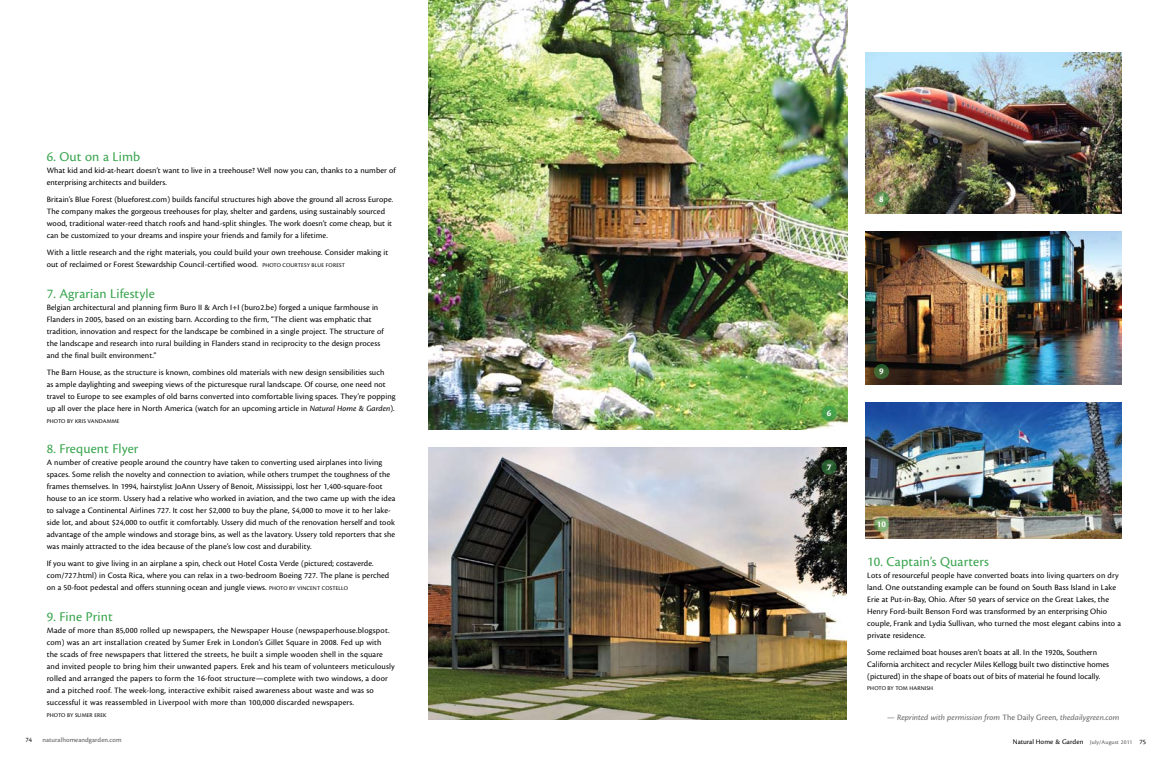
<style>
.page{position:relative;width:1170px;height:765px;background:#fff}
.page>*{position:absolute;margin:0;border:0;box-sizing:border-box;transform-origin:0 0}
.t1{font:14px "Cronos Pro";letter-spacing:.01em;color:#3aa54f}
.t2{font:700 9.2px "Cronos Pro";color:#fff}
.t3{font:8.5px/12px "Cronos Pro";letter-spacing:.01em;color:#000}
.t4{font:italic 8.5px "Cronos Pro";letter-spacing:.005em;color:#636467}
.t5{font:7.3px "Cronos Pro";letter-spacing:.01em;color:#000}
.t6{font:7px "Cronos Pro";letter-spacing:.015em;color:#58595b}
.t7{font:7px "Cronos Pro";color:#000}
.t8{font:6px "Cronos Pro";letter-spacing:.02em;color:#000}
.s1{font-size:6px}
.s2{font-style:italic}
.s3{font-style:normal}
.s4{font-size:6px;color:#58595b}
.s5{font-size:7px}
</style>
<div class="page">
<img style="left:428px;top:0;width:420px;height:429px">
<img style="left:428px;top:448px;width:418px;height:272px">
<img style="left:865px;top:52px;width:256px;height:162px">
<img style="left:865px;top:231px;width:256px;height:153px">
<img style="left:865px;top:403px;width:256px;height:136px">
<svg style="left:821px;top:459px;width:16px;height:16px"></svg>
<svg style="left:821px;top:406px;width:16px;height:15px"></svg>
<svg style="left:874px;top:191px;width:15px;height:16px"></svg>
<svg style="left:874px;top:364px;width:15px;height:15px"></svg>
<svg style="left:874px;top:517px;width:15px;height:15px"></svg>
<h1 class="t1" style="left:47px;top:149px;width:95px">6. Out on a Limb</h1>
<p class="t3" style="left:47px;top:165px;width:351px">What kid and kid-at-heart doesn’t want to live in a treehouse? Well now you can, thanks to a number of enterprising architects and builders.</p>
<p class="t3" style="left:47px;top:194px;width:348px">Britain’s Blue Forest (blueforest.com) builds fanciful structures high above the ground all across Europe.<br>The company makes the gorgeous treehouses for play, shelter and gardens, using sustainably sourced wood, traditional water-reed thatch roofs and hand-split shingles. The work doesn’t come cheap, but it can be customized to your dreams and inspire your friends and family for a lifetime.</p>
<p class="t3" style="left:47px;top:246px;width:343px">With a little research and the right materials, you could build your own treehouse. Consider making it out of reclaimed or Forest Stewardship Council-certified wood. <span class="s1">Photo courtesy</span></p>
<p class="t8" style="left:312px;top:262px;width:29px">Blue Forest</p>
<h1 class="t1" style="left:47px;top:285px;width:110px">7. Agrarian Lifestyle</h1>
<p class="t3" style="left:47px;top:301px;width:338px">Belgian architectural and planning firm Buro II &amp; Arch I+I (buro2.be) forged a unique farmhouse in Flanders in 2005, based on an existing barn. According to the firm, “The client was emphatic that tradition, innovation and respect for the landscape be combined in a single project. The structure of the landscape and research into rural building in Flanders stand in reciprocity to the design process and the final built environment.”</p>
<p class="t3" style="left:47px;top:366px;width:350px">The Barn House, as the structure is known, combines old materials with new design sensibilities such<br>as ample daylighting and sweeping views of the picturesque rural landscape. Of course, one need not travel to Europe to see examples of old barns converted into comfortable living spaces. They’re popping up all over the place here in North America (watch for an upcoming article in <span class="s2">Natural Home &amp; Garden</span>).</p>
<p class="t8" style="left:47px;top:417px;width:66px">Photo by Kris Vandamme</p>
<h1 class="t1" style="left:47px;top:441px;width:93px">8. Frequent Flyer</h1>
<p class="t3" style="left:47px;top:457px;width:350px">A number of creative people around the country have taken to converting used airplanes into living spaces. Some relish the novelty and connection to aviation, while others trumpet the toughness of the frames themselves. In 1994, hairstylist JoAnn Ussery of Benoit, Mississippi, lost her 1,400-square-foot house to an ice storm. Ussery had a relative who worked in aviation, and the two came up with the idea to salvage a Continental Airlines 727. It cost her $2,000 to buy the plane, $4,000 to move it to her lake&shy;side lot, and about $24,000 to outfit it comfortably. Ussery did much of the renovation herself and took advantage of the ample windows and storage bins, as well as the lavatory. Ussery told reporters that she was mainly attracted to the idea because of the plane’s low cost and durability.</p>
<p class="t3" style="left:47px;top:558px;width:344px">If you want to give living in an airplane a spin, check out Hotel Costa Verde (pictured; costaverde. com/727.html) in Costa Rica, where you can relax in a two-bedroom Boeing 727. The plane is perched on a 50-foot pedestal and offers stunning ocean and jungle views. <span class="s1">Photo by Vi ncent Costello</span></p>
<h1 class="t1" style="left:47px;top:609px;width:67px">9. Fine Print</h1>
<p class="t3" style="left:47px;top:624px;width:349px">Made of more than 85,000 rolled up newspapers, the Newspaper House (newspaperhouse.blogspot. com) was an art installation created by Sumer Erek in London’s Gillet Square in 2008. Fed up with the scads of free newspapers that littered the streets, he built a simple wooden shell in the square and invited people to bring him their unwanted papers. Erek and his team of volunteers meticulously rolled and arranged the papers to form the 16-foot structure—complete with two windows, a door and a pitched roof. The week-long, interactive exhibit raised awareness about waste and was so successful it was reassembled in Liverpool with more than 100,000 discarded newspapers.</p>
<p class="t8" style="left:47px;top:712px;width:36px">Photo by Sume</p>
<p class="t8" style="left:90px;top:712px;width:15px">r Erek</p>
<p class="t7" style="left:26px;top:736px;width:8px">74</p>
<p class="t6" style="left:42px;top:736px;width:81px">naturalhomeandgarden.com</p>
<p class="t2" style="left:879px;top:193px;width:6px">8</p>
<p class="t2" style="left:827px;top:408px;width:6px">6</p>
<p class="t2" style="left:827px;top:461px;width:6px">7</p>
<p class="t2" style="left:879px;top:366px;width:6px">9</p>
<p class="t2" style="left:877px;top:519px;width:11px">10</p>
<h1 class="t1" style="left:867px;top:554px;width:123px">10. Captain’s Quarters</h1>
<p class="t3" style="left:867px;top:570px;width:255px">Lots of resourceful people have converted boats into living quarters on dry land. One outstanding example can be found on South Bass Island in Lake Erie at Put-in-Bay, Ohio. After 50 years of service on the Great Lakes, the Henry Ford-built Benson Ford was transformed by an enterprising Ohio couple, Frank and Lydia Sullivan, who turned the most elegant cabins into a private residence.</p>
<p class="t3" style="left:867px;top:647px;width:243px">Some reclaimed boat houses aren’t boats at all. In the 1920s, Southern<br>California architect and recycler Miles Kellogg built two distinctive homes (pictured) in the shape of boats out of bits of material he found locally.</p>
<p class="t8" style="left:867px;top:685px;width:67px">Photo by Tom Harnish</p>
<p class="t4" style="left:887px;top:712px;width:234px">— Reprinted with permission from <span class="s3">The Daily Green,</span> thedailygreen.com</p>
<p class="t5" style="left:1013px;top:737px;width:135px">Natural Home &amp; Garden <span class="s4">July/August 2011</span> <span class="s5">75</span></p>
</div>
